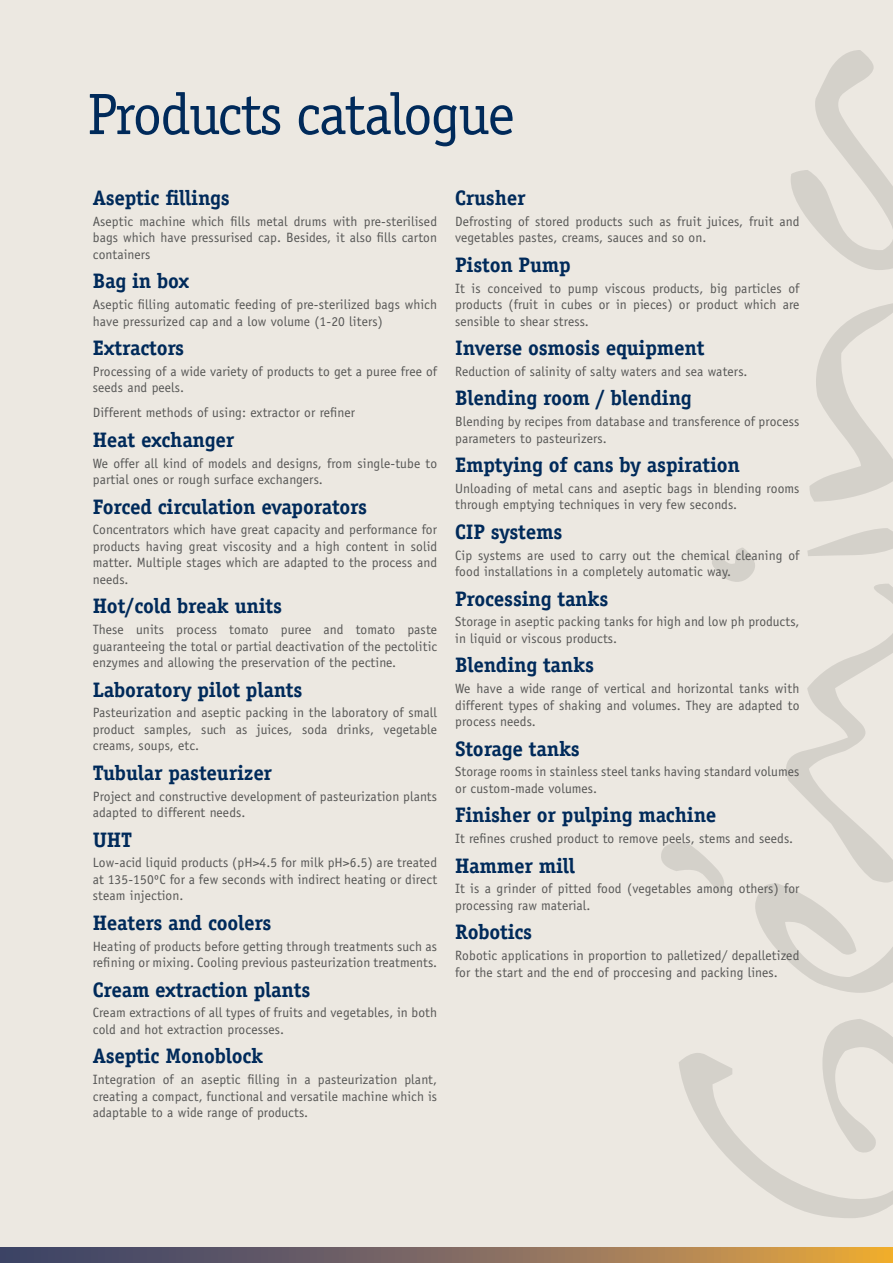
<style>
.page{position:relative;width:893px;height:1263px;background:#ece8e1}
.page>*{position:absolute;margin:0;border:0;box-sizing:border-box;transform-origin:0 0}
.t1{font:58.5px "Officina Serif Std";letter-spacing:-.03em;color:#002a5a}
.t2{font:700 21px "Officina Serif Std";letter-spacing:-.01em;color:#002a5a}
.t3{font:13.5px/16.5px "Officina Sans Std";letter-spacing:.01em;color:#575756}
</style>
<div class="page">
<svg style="left:679px;top:1019px;width:214px;height:199px"></svg>
<svg style="left:661px;top:528px;width:232px;height:465px"></svg>
<svg style="left:809px;top:303px;width:84px;height:199px"></svg>
<svg style="left:791px;top:50px;width:102px;height:220px"></svg>
<svg style="left:0;top:1247px;width:893px;height:16px;background:#876e5b"></svg>
<h1 class="t1" style="left:87px;top:80px;width:429px">Products catalogue</h1>
<h2 class="t2" style="left:93px;top:185px;width:139px">Aseptic fillings</h2>
<p class="t3" style="left:93px;top:213px;width:346px;text-align:justify">Aseptic machine which fills metal drums with pre-sterilised bags which have pressurised cap. Besides, it also fills carton containers</p>
<h2 class="t2" style="left:93px;top:268px;width:98px">Bag in box</h2>
<p class="t3" style="left:93px;top:296px;width:346px">Aseptic filling automatic feeding of pre-sterilized bags which have pressurized cap and a low volume (1-20 liters)</p>
<h2 class="t2" style="left:93px;top:335px;width:93px">Extractors</h2>
<p class="t3" style="left:93px;top:363px;width:346px">Processing of a wide variety of products to get a puree free of seeds and peels.</p>
<p class="t3" style="left:93px;top:404px;width:264px">Different methods of using: extractor or refiner</p>
<h2 class="t2" style="left:93px;top:427px;width:143px">Heat exchanger</h2>
<p class="t3" style="left:93px;top:455px;width:346px">We offer all kind of models and designs, from single-tube to partial ones or rough surface exchangers.</p>
<h2 class="t2" style="left:93px;top:493px;width:276px">Forced circulation evaporators</h2>
<p class="t3" style="left:93px;top:521px;width:346px;text-align:justify">Concentrators which have great capacity and performance for products having great viscosity and a high content in solid matter. Multiple stages which are adapted to the process and needs.</p>
<h2 class="t2" style="left:93px;top:593px;width:191px">Hot/cold break units</h2>
<p class="t3" style="left:93px;top:621px;width:346px;text-align:justify">These units process tomato puree and tomato paste guaranteeing the total or partial deactivation of the pectolitic enzymes and allowing the preservation of the pectine.</p>
<h2 class="t2" style="left:93px;top:676px;width:211px">Laboratory pilot plants</h2>
<p class="t3" style="left:93px;top:704px;width:346px;text-align:justify">Pasteurization and aseptic packing in the laboratory of small product samples, such as juices, soda drinks, vegetable creams, soups, etc.</p>
<h2 class="t2" style="left:93px;top:760px;width:181px">Tubular pasteurizer</h2>
<p class="t3" style="left:93px;top:788px;width:346px">Project and constructive development of pasteurization plants adapted to different needs.</p>
<h2 class="t2" style="left:93px;top:826px;width:41px">UHT</h2>
<p class="t3" style="left:93px;top:854px;width:346px;text-align:justify">Low-acid liquid products (pH&gt;4.5 for milk pH&gt;6.5) are treated at 135-150ºC for a few seconds with indirect heating or direct steam injection.</p>
<h2 class="t2" style="left:93px;top:910px;width:180px">Heaters and coolers</h2>
<p class="t3" style="left:93px;top:938px;width:346px">Heating of products before getting through treatments such as refining or mixing. Cooling previous pasteurization treatments.</p>
<h2 class="t2" style="left:93px;top:976px;width:219px">Cream extraction plants</h2>
<p class="t3" style="left:93px;top:1005px;width:346px">Cream extractions of all types of fruits and vegetables, in both cold and hot extraction processes.</p>
<h2 class="t2" style="left:93px;top:1043px;width:172px">Aseptic Monoblock</h2>
<p class="t3" style="left:93px;top:1071px;width:346px;text-align:justify">Integration of an aseptic filling in a pasteurization plant, creating a compact, functional and versatile machine which is adaptable to a wide range of products.</p>
<h2 class="t2" style="left:455px;top:185px;width:72px">Crusher</h2>
<p class="t3" style="left:455px;top:213px;width:346px">Defrosting of stored products such as fruit juices, fruit and vegetables pastes, creams, sauces and so on.</p>
<h2 class="t2" style="left:455px;top:251px;width:117px">Piston Pump</h2>
<p class="t3" style="left:455px;top:280px;width:346px;text-align:justify">It is conceived to pump viscous products, big particles of products (fruit in cubes or in pieces) or product which are sensible to shear stress.</p>
<h2 class="t2" style="left:455px;top:335px;width:251px">Inverse osmosis equipment</h2>
<p class="t3" style="left:455px;top:363px;width:294px">Reduction of salinity of salty waters and sea waters.</p>
<h2 class="t2" style="left:455px;top:385px;width:238px">Blending room / blending</h2>
<p class="t3" style="left:455px;top:413px;width:346px">Blending by recipes from database and transference of process parameters to pasteurizers.</p>
<h2 class="t2" style="left:455px;top:452px;width:286px">Emptying of cans by aspiration</h2>
<p class="t3" style="left:455px;top:480px;width:346px">Unloading of metal cans and aseptic bags in blending rooms through emptying techniques in very few seconds.</p>
<h2 class="t2" style="left:455px;top:519px;width:109px">CIP systems</h2>
<p class="t3" style="left:455px;top:547px;width:346px">Cip systems are used to carry out the chemical cleaning of food installations in a completely automatic way.</p>
<h2 class="t2" style="left:455px;top:585px;width:155px">Processing tanks</h2>
<p class="t3" style="left:455px;top:613px;width:346px">Storage in aseptic packing tanks for high and low ph products, in liquid or viscous products.</p>
<h2 class="t2" style="left:455px;top:652px;width:140px">Blending tanks</h2>
<p class="t3" style="left:455px;top:680px;width:346px;text-align:justify">We have a wide range of vertical and horizontal tanks with different types of shaking and volumes. They are adapted to process needs.</p>
<h2 class="t2" style="left:455px;top:735px;width:126px">Storage tanks</h2>
<p class="t3" style="left:455px;top:763px;width:346px">Storage rooms in stainless steel tanks having standard volumes or custom-made volumes.</p>
<h2 class="t2" style="left:455px;top:802px;width:263px">Finisher or pulping machine</h2>
<p class="t3" style="left:455px;top:830px;width:340px">It refines crushed product to remove peels, stems and seeds.</p>
<h2 class="t2" style="left:455px;top:852px;width:121px">Hammer mill</h2>
<p class="t3" style="left:455px;top:880px;width:346px">It is a grinder of pitted food (vegetables among others) for processing raw material.</p>
<h2 class="t2" style="left:455px;top:919px;width:79px">Robotics</h2>
<p class="t3" style="left:455px;top:947px;width:346px">Robotic applications in proportion to palletized/ depalletized for the start and the end of proccesing and packing lines.</p>
</div>
